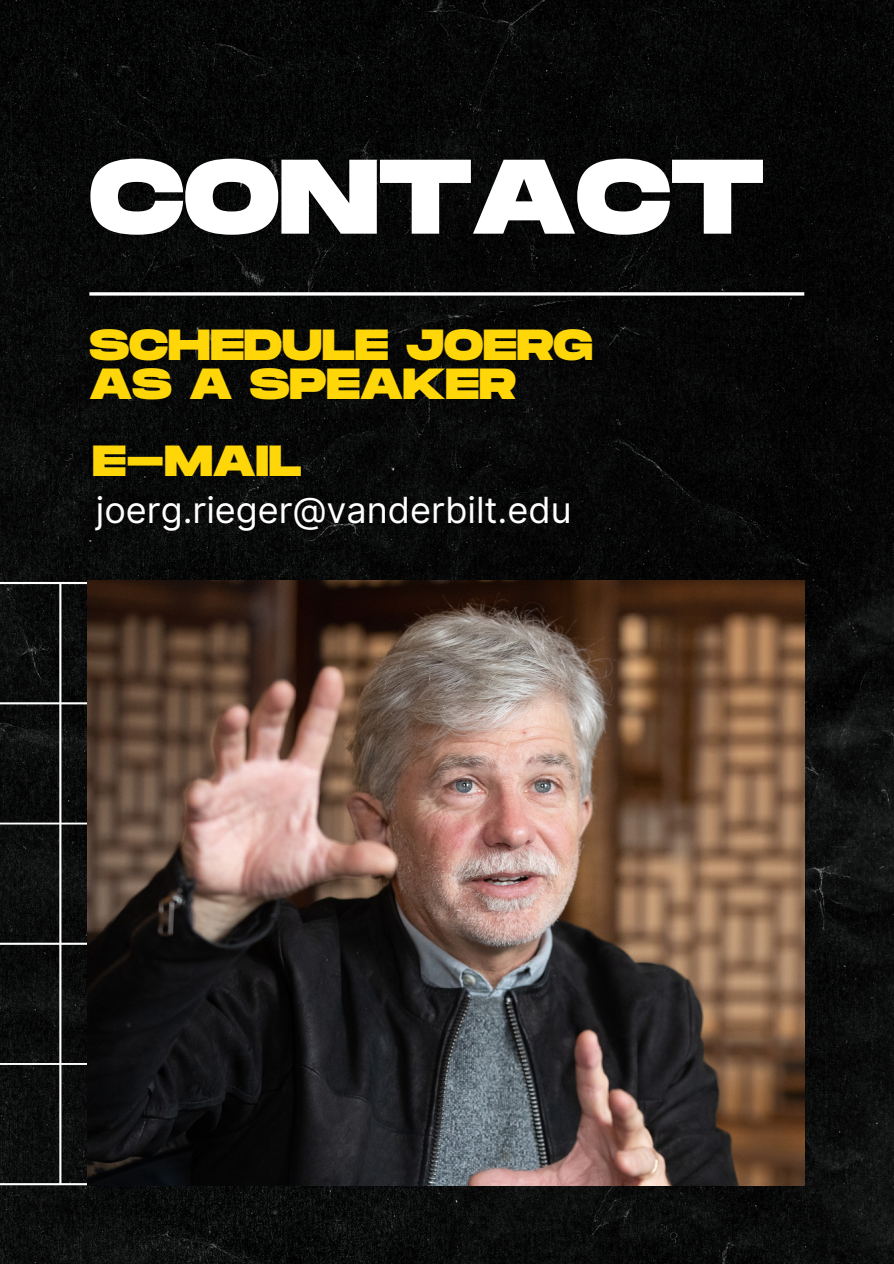
<style>
.page{position:relative;width:894px;height:1264px;background:#fff}
.page>*{position:absolute;margin:0;border:0;box-sizing:border-box;transform-origin:0 0}
.t1{font:800 105.6px "Monument Extended";color:#fff}
.t2{font:800 43.5px/39.3px "Monument Extended";color:#ffd608}
.t3{font:36px "Inter";color:#fff}
</style>
<div class="page">
<img style="left:0;top:0;width:893px;height:1263px">
<svg style="left:0;top:582px;width:87px;height:603px;background:#171717"></svg>
<hr style="left:89px;top:292px;width:715px;height:3px;background:#fff">
<img style="left:87px;top:581px;width:717px;height:604px">
<h1 class="t1" style="left:89px;top:139px;width:676px">CONTACT</h1>
<p class="t2" style="left:89px;top:327px;width:504px">SCHEDULE JOERG<br>AS A SPEAKER</p>
<p class="t2" style="left:93px;top:444px;width:210px">E-MAIL</p>
<p class="t3" style="left:96px;top:488px;width:477px">joerg.rieger@vanderbilt.edu</p>
</div>
